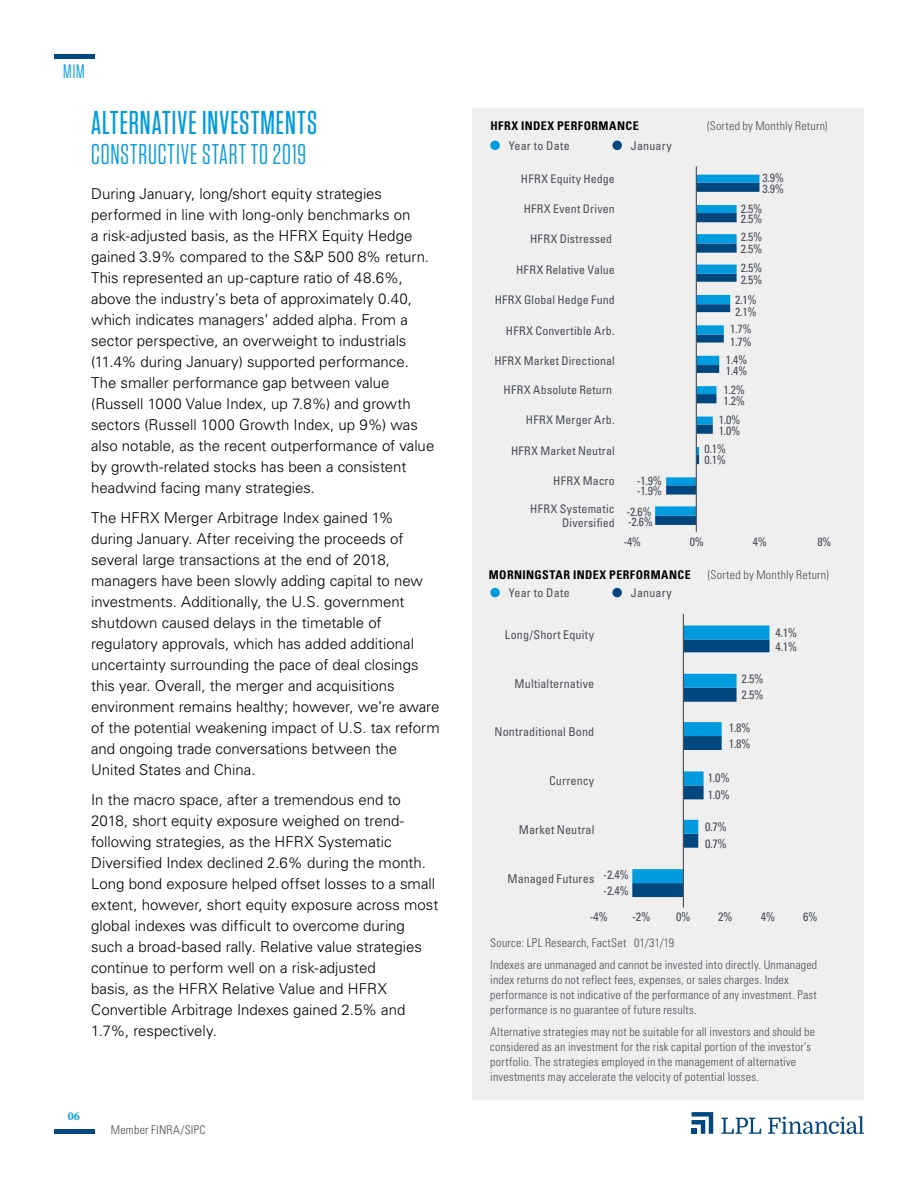
<style>
.page{position:relative;width:918px;height:1188px;background:#fff}
.page>*{position:absolute;margin:0;border:0;box-sizing:border-box;transform-origin:0 0}
.t1{font:500 33px "Tungsten Narrow";letter-spacing:.035em;color:#009ade}
.t2{font:28.5px "Tungsten Narrow";letter-spacing:.035em;color:#009ade}
.t3{font:19.5px "Tungsten Narrow";color:#009ade}
.t4{font:300 15px/21px "Univers LT Std";color:#000}
.t5{font:condensed 12.15px "Univers LT Std";letter-spacing:.01em;color:#4c5055}
.t6{font:condensed 12.15px/14.2px "Univers LT Std";color:#484f55}
.t7{font:300 condensed 12px/15px "Univers LT Std";letter-spacing:.015em;color:#4a4f54}
.t8{font:700 condensed 12px "Univers LT Std";letter-spacing:.035em;color:#000}
.t9{font:300 condensed 12px "Univers LT Std";letter-spacing:.02em;color:#4b4f54}
.t10{font:condensed 12px "Univers LT Std";letter-spacing:.015em;color:#4a4f54}
.t11{font:700 12px "Minion Pro";color:#009ade}
.t12{font:condensed 11.85px/11.2px "Univers LT Std";letter-spacing:.015em;color:#484f55}
</style>
<div class="page">
<hr style="left:54px;top:1130px;width:40px;height:4px;background:#00467f">
<hr style="left:54px;top:54px;width:40px;height:4px;background:#00467f">
<svg style="left:692px;top:1112px;width:21px;height:22px"></svg>
<svg style="left:721px;top:1118px;width:40px;height:16px"></svg>
<svg style="left:768px;top:1116px;width:96px;height:18px"></svg>
<div style="left:472px;top:108px;width:392px;height:991px;background:#efeff0"></div>
<svg style="left:632px;top:626px;width:138px;height:271px"></svg>
<hr style="left:683px;top:614px;width:1px;height:294px;background:#484f55">
<svg style="left:655px;top:175px;width:104px;height:350px"></svg>
<hr style="left:696px;top:166px;width:1px;height:366px;background:#484f55">
<div style="left:490px;top:141px;width:10px;height:9px;background:#009ade;border-radius:50%"></div>
<div style="left:612px;top:141px;width:10px;height:9px;background:#00467f;border-radius:50%"></div>
<div style="left:490px;top:588px;width:10px;height:9px;background:#009ade;border-radius:50%"></div>
<div style="left:612px;top:588px;width:10px;height:9px;background:#00467f;border-radius:50%"></div>
<h3 class="t3" style="left:63px;top:62px;width:23px">MIM</h3>
<h1 class="t1" style="left:91px;top:106px;width:227px">ALTERNATIVE INVESTMENTS</h1>
<h2 class="t2" style="left:91px;top:140px;width:216px">CONSTRUCTIVE START TO 2019</h2>
<p class="t4" style="left:91px;top:183px;width:345px">During January, long/short equity strategies performed in line with long-only benchmarks on<br>a risk-adjusted basis, as the HFRX Equity Hedge gained 3.9% compared to the S&amp;P 500 8% return.<br>This represented an up-capture ratio of 48.6%, above the industry’s beta of approximately 0.40, which indicates managers’ added alpha. From a sector perspective, an overweight to industrials (11.4% during January) supported performance.<br>The smaller performance gap between value (Russell 1000 Value Index, up 7.8%) and growth sectors (Russell 1000 Growth Index, up 9%) was also notable, as the recent outperformance of value by growth-related stocks has been a consistent headwind facing many strategies.</p>
<p class="t4" style="left:91px;top:507px;width:350px">The HFRX Merger Arbitrage Index gained 1%<br>during January. After receiving the proceeds of several large transactions at the end of 2018, managers have been slowly adding capital to new investments. Additionally, the U.S. government shutdown caused delays in the timetable of regulatory approvals, which has added additional uncertainty surrounding the pace of deal closings this year. Overall, the merger and acquisitions environment remains healthy; however, we’re aware of the potential weakening impact of U.S. tax reform and ongoing trade conversations between the United States and China.</p>
<p class="t4" style="left:91px;top:789px;width:349px">In the macro space, after a tremendous end to 2018, short equity exposure weighed on trend&shy;following strategies, as the HFRX Systematic Diversified Index declined 2.6% during the month.<br>Long bond exposure helped offset losses to a small extent, however, short equity exposure across most global indexes was difficult to overcome during such a broad-based rally. Relative value strategies continue to perform well on a risk-adjusted<br>basis, as the HFRX Relative Value and HFRX Convertible Arbitrage Indexes gained 2.5% and 1.7%, respectively.</p>
<p class="t11" style="left:68px;top:1108px;width:13px">06</p>
<p class="t7" style="left:111px;top:1122px;width:96px">Member FINRA/SIPC</p>
<p class="t8" style="left:490px;top:118px;width:150px">HFRX INDEX PERFORMANCE</p>
<p class="t9" style="left:707px;top:119px;width:122px">(Sorted by Monthly Return)</p>
<p class="t10" style="left:509px;top:138px;width:63px">Year to Date</p>
<p class="t10" style="left:631px;top:138px;width:43px">January</p>
<p class="t12" style="left:521px;top:173px;width:95px">HFRX Equity Hedge</p>
<p class="t12" style="left:524px;top:203px;width:93px">HFRX Event Driven</p>
<p class="t12" style="left:530px;top:233px;width:84px">HFRX Distressed</p>
<p class="t12" style="left:516px;top:264px;width:100px">HFRX Relative Value</p>
<p class="t12" style="left:495px;top:294px;width:122px">HFRX Global Hedge Fund</p>
<p class="t12" style="left:506px;top:325px;width:110px">HFRX Convertible Arb.</p>
<p class="t12" style="left:494px;top:355px;width:122px">HFRX Market Directional</p>
<p class="t12" style="left:504px;top:384px;width:110px">HFRX Absolute Return</p>
<p class="t12" style="left:526px;top:414px;width:90px">HFRX Merger Arb.</p>
<p class="t12" style="left:511px;top:445px;width:105px">HFRX Market Neutral</p>
<p class="t12" style="left:553px;top:475px;width:63px">HFRX Macro</p>
<p class="t12" style="left:530px;top:502px;width:86px;line-height:13.4px;text-align:right">HFRX Systematic<br>Diversified</p>
<p class="t12" style="left:637px;top:476px;width:27px;line-height:9.3px">-1.9% -1.9%</p>
<p class="t12" style="left:626px;top:506px;width:28px;line-height:9.9px">-2.6% -2.6%</p>
<p class="t12" style="left:763px;top:173px;width:23px">3.9%<br>3.9%</p>
<p class="t12" style="left:741px;top:204px;width:23px;line-height:10.2px">2.5%<br>2.5%</p>
<p class="t12" style="left:741px;top:231px;width:23px">2.5%<br>2.5%</p>
<p class="t12" style="left:741px;top:262px;width:23px;line-height:11.7px">2.5%<br>2.5%</p>
<p class="t12" style="left:735px;top:294px;width:23px">2.1%<br>2.1%</p>
<p class="t12" style="left:730px;top:322px;width:23px;line-height:12.6px">1.7%<br>1.7%</p>
<p class="t12" style="left:726px;top:353px;width:23px;line-height:11.7px">1.4%<br>1.4%</p>
<p class="t12" style="left:723px;top:384px;width:23px">1.2%<br>1.2%</p>
<p class="t12" style="left:719px;top:415px;width:23px;line-height:10.4px">1.0%<br>1.0%</p>
<p class="t12" style="left:705px;top:444px;width:23px;line-height:10.8px">0.1%<br>0.1%</p>
<p class="t12" style="left:623px;top:536px;width:19px">-4%</p>
<p class="t12" style="left:690px;top:536px;width:16px">0%</p>
<p class="t12" style="left:753px;top:536px;width:16px">4%</p>
<p class="t12" style="left:817px;top:536px;width:16px">8%</p>
<p class="t8" style="left:489px;top:567px;width:203px">MORNINGSTAR INDEX PERFORMANCE</p>
<p class="t9" style="left:708px;top:567px;width:122px">(Sorted by Monthly Return)</p>
<p class="t10" style="left:509px;top:585px;width:63px">Year to Date</p>
<p class="t10" style="left:631px;top:585px;width:43px">January</p>
<p class="t5" style="left:505px;top:627px;width:91px">Long/Short Equity</p>
<p class="t5" style="left:515px;top:676px;width:81px">Multialternative</p>
<p class="t5" style="left:494px;top:724px;width:101px">Nontraditional Bond</p>
<p class="t5" style="left:549px;top:773px;width:47px">Currency</p>
<p class="t5" style="left:519px;top:822px;width:77px">Market Neutral</p>
<p class="t5" style="left:508px;top:871px;width:88px">Managed Futures</p>
<p class="t6" style="left:603px;top:867px;width:27px;line-height:15.8px">-2.4% -2.4%</p>
<p class="t6" style="left:742px;top:671px;width:23px;line-height:16.2px">2.5%<br>2.5%</p>
<p class="t6" style="left:729px;top:719px;width:23px;line-height:15.9px">1.8%<br>1.8%</p>
<p class="t6" style="left:708px;top:769px;width:23px;line-height:17.2px">1.0%<br>1.0%</p>
<p class="t6" style="left:705px;top:819px;width:23px;line-height:16.4px">0.7%<br>0.7%</p>
<p class="t6" style="left:775px;top:625px;width:23px">4.1%<br>4.1%</p>
<p class="t6" style="left:590px;top:909px;width:20px">-4%</p>
<p class="t6" style="left:632px;top:909px;width:20px">-2%</p>
<p class="t6" style="left:676px;top:909px;width:16px">0%</p>
<p class="t6" style="left:718px;top:909px;width:16px">2%</p>
<p class="t6" style="left:761px;top:909px;width:16px">4%</p>
<p class="t6" style="left:803px;top:909px;width:16px">6%</p>
<p class="t7" style="left:490px;top:932px;width:328px;line-height:21.8px">Source: LPL Research, FactSet 01/31/19<br>Indexes are unmanaged and cannot be invested into directly. Unmanaged</p>
<p class="t7" style="left:490px;top:972px;width:328px">index returns do not reflect fees, expenses, or sales charges. Index performance is not indicative of the performance of any investment. Past performance is no guarantee of future results.</p>
<p class="t7" style="left:490px;top:1024px;width:326px">Alternative strategies may not be suitable for all investors and should be considered as an investment for the risk capital portion of the investor’s portfolio. The strategies employed in the management of alternative investments may accelerate the velocity of potential losses.</p>
</div>
